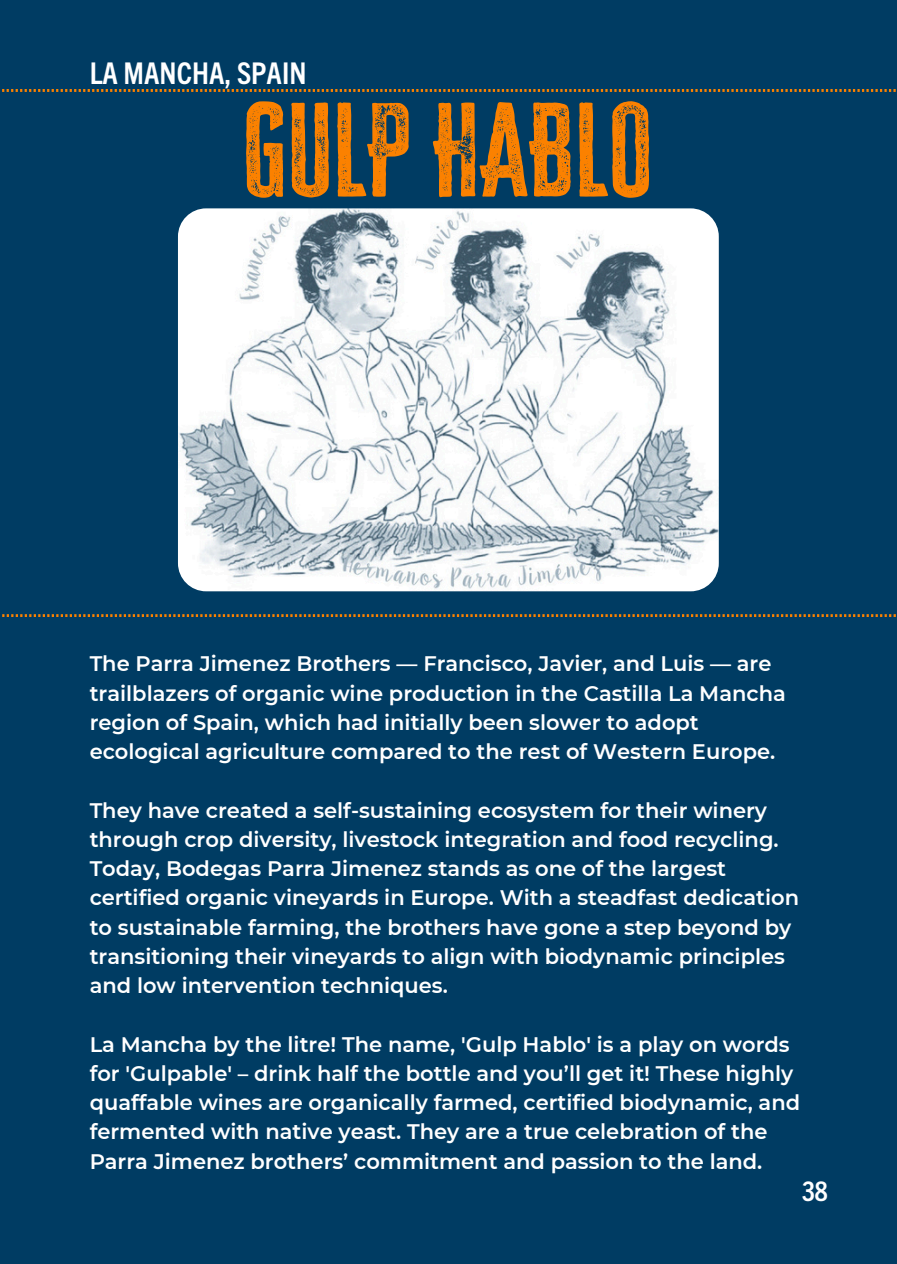
<style>
.page{position:relative;width:897px;height:1264px;background:#fff}
.page>*{position:absolute;margin:0;border:0;box-sizing:border-box;transform-origin:0 0}
.t1{font:108.45px "Cheddar Gothic Rough";color:#fb8100}
.t2{font:700 condensed 30px "Trade Gothic Next LT Pro";color:#fff}
.t3{font:700 condensed 27px "Trade Gothic Next LT Pro";color:#fff}
.t4{font:600 21px/29.2px "Montserrat";color:#fff}
</style>
<div class="page">
<div style="left:0;top:0;width:897px;height:1263px;background:#003c63"></div>
<svg style="left:2px;top:90px;width:894px;height:526px"></svg>
<img style="left:178px;top:208px;width:541px;height:383px;border-radius:28px">
<p class="t2" style="left:90px;top:52px;width:218px">LA MANCHA, SPAIN</p>
<h1 class="t1" style="left:242px;top:82px;width:412px">GULP HABLO</h1>
<p class="t4" style="left:90px;top:649px;width:697px">The Parra Jimenez Brothers — Francisco, Javier, and Luis — are trailblazers of organic wine production in the Castilla La Mancha region of Spain, which had initially been slower to adopt ecological agriculture compared to the rest of Western Europe.</p>
<p class="t4" style="left:90px;top:795px;width:711px">They have created a self-sustaining ecosystem for their winery through crop diversity, livestock integration and food recycling.<br>Today, Bodegas Parra Jimenez stands as one of the largest certified organic vineyards in Europe. With a steadfast dedication to sustainable farming, the brothers have gone a step beyond by transitioning their vineyards to align with biodynamic principles and low intervention techniques.</p>
<p class="t4" style="left:90px;top:1029px;width:712px">La Mancha by the litre! The name, 'Gulp Hablo' is a play on words for 'Gulpable' – drink half the bottle and you’ll get it! These highly quaffable wines are organically farmed, certified biodynamic, and fermented with native yeast. They are a true celebration of the Parra Jimenez brothers’ commitment and passion to the land.</p>
<p class="t3" style="left:802px;top:1172px;width:27px">38</p>
</div>
